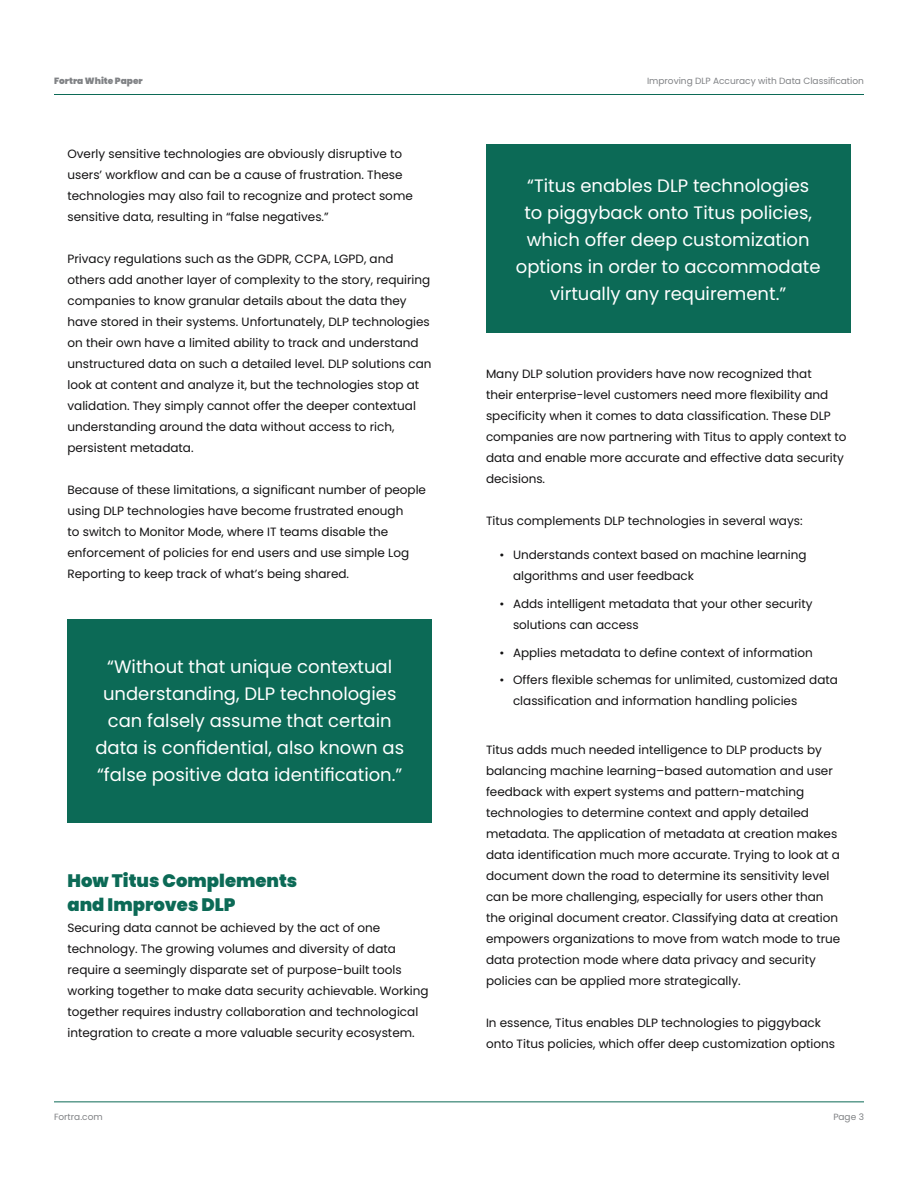
<style>
.page{position:relative;width:918px;height:1188px;background:#fff}
.page>*{position:absolute;margin:0;border:0;box-sizing:border-box;transform-origin:0 0}
.t1{font:18px/27px "Poppins";color:#fff;text-align:center}
.t2{font:900 18px/24px "Poppins";color:#0c6a56}
.t3{font:12px/21px "Poppins";color:#121112}
.t4{font:9px "Poppins";color:#808285}
.t5{font:900 9px "Poppins";color:#808285}
</style>
<div class="page">
<hr style="left:54px;top:94px;width:810px;height:1px;background:#0c6a56">
<hr style="left:54px;top:1101px;width:810px;height:1px;background:#0c6a56">
<div style="left:68px;top:619px;width:364px;height:204px;background:#0c6a56"></div>
<div style="left:486px;top:144px;width:364px;height:189px;background:#0c6a56"></div>
<p class="t5" style="left:54px;top:76px;width:90px">Fortra White Paper</p>
<p class="t4" style="left:647px;top:76px;width:218px">Improving DLP Accuracy with Data Classification</p>
<p class="t3" style="left:68px;top:143px;width:347px">Overly sensitive technologies are obviously disruptive to users’ workflow and can be a cause of frustration. These technologies may also fail to recognize and protect some sensitive data, resulting in “false negatives.”</p>
<p class="t3" style="left:68px;top:248px;width:366px">Privacy regulations such as the GDPR, CCPA, LGPD, and others add another layer of complexity to the story, requiring companies to know granular details about the data they have stored in their systems. Unfortunately, DLP technologies on their own have a limited ability to track and understand unstructured data on such a detailed level. DLP solutions can look at content and analyze it, but the technologies stop at validation. They simply cannot offer the deeper contextual understanding around the data without access to rich, persistent metadata.</p>
<p class="t3" style="left:68px;top:479px;width:360px">Because of these limitations, a significant number of people using DLP technologies have become frustrated enough<br>to switch to Monitor Mode, where IT teams disable the enforcement of policies for end users and use simple Log Reporting to keep track of what’s being shared.</p>
<h1 class="t1" style="left:95px;top:654px;width:310px">“Without that unique contextual understanding, DLP technologies can falsely assume that certain data is confidential, also known as “false positive data identification.”</h1>
<h1 class="t2" style="left:68px;top:869px;width:231px">How Titus Complements and Improves DLP</h1>
<p class="t3" style="left:68px;top:918px;width:363px">Securing data cannot be achieved by the act of one technology. The growing volumes and diversity of data require a seemingly disparate set of purpose-built tools working together to make data security achievable. Working together requires industry collaboration and technological integration to create a more valuable security ecosystem.</p>
<h1 class="t1" style="left:516px;top:172px;width:306px">“Titus enables DLP technologies<br>to piggyback onto Titus policies, which offer deep customization options in order to accommodate virtually any requirement.”</h1>
<p class="t3" style="left:486px;top:363px;width:362px">Many DLP solution providers have now recognized that<br>their enterprise-level customers need more flexibility and specificity when it comes to data classification. These DLP companies are now partnering with Titus to apply context to data and enable more accurate and effective data security decisions.</p>
<p class="t3" style="left:486px;top:510px;width:318px">Titus complements DLP technologies in several ways:</p>
<p class="t3" style="left:513px;top:544px;width:295px;text-indent:-14px">• Understands context based on machine learning algorithms and user feedback</p>
<p class="t3" style="left:513px;top:593px;width:301px;text-indent:-14px">• Adds intelligent metadata that your other security solutions can access</p>
<p class="t3" style="left:500px;top:642px;width:315px">• Applies metadata to define context of information</p>
<p class="t3" style="left:513px;top:670px;width:326px;text-indent:-14px">• Offers flexible schemas for unlimited, customized data classification and information handling policies</p>
<p class="t3" style="left:486px;top:740px;width:356px">Titus adds much needed intelligence to DLP products by balancing machine learning–based automation and user feedback with expert systems and pattern-matching technologies to determine context and apply detailed metadata. The application of metadata at creation makes data identification much more accurate. Trying to look at a document down the road to determine its sensitivity level can be more challenging, especially for users other than the original document creator. Classifying data at creation empowers organizations to move from watch mode to true data protection mode where data privacy and security policies can be applied more strategically.</p>
<p class="t3" style="left:486px;top:1013px;width:351px">In essence, Titus enables DLP technologies to piggyback onto Titus policies, which offer deep customization options</p>
<p class="t4" style="left:54px;top:1112px;width:50px">Fortra.com</p>
<p class="t4" style="left:833px;top:1112px;width:32px">Page 3</p>
</div>
